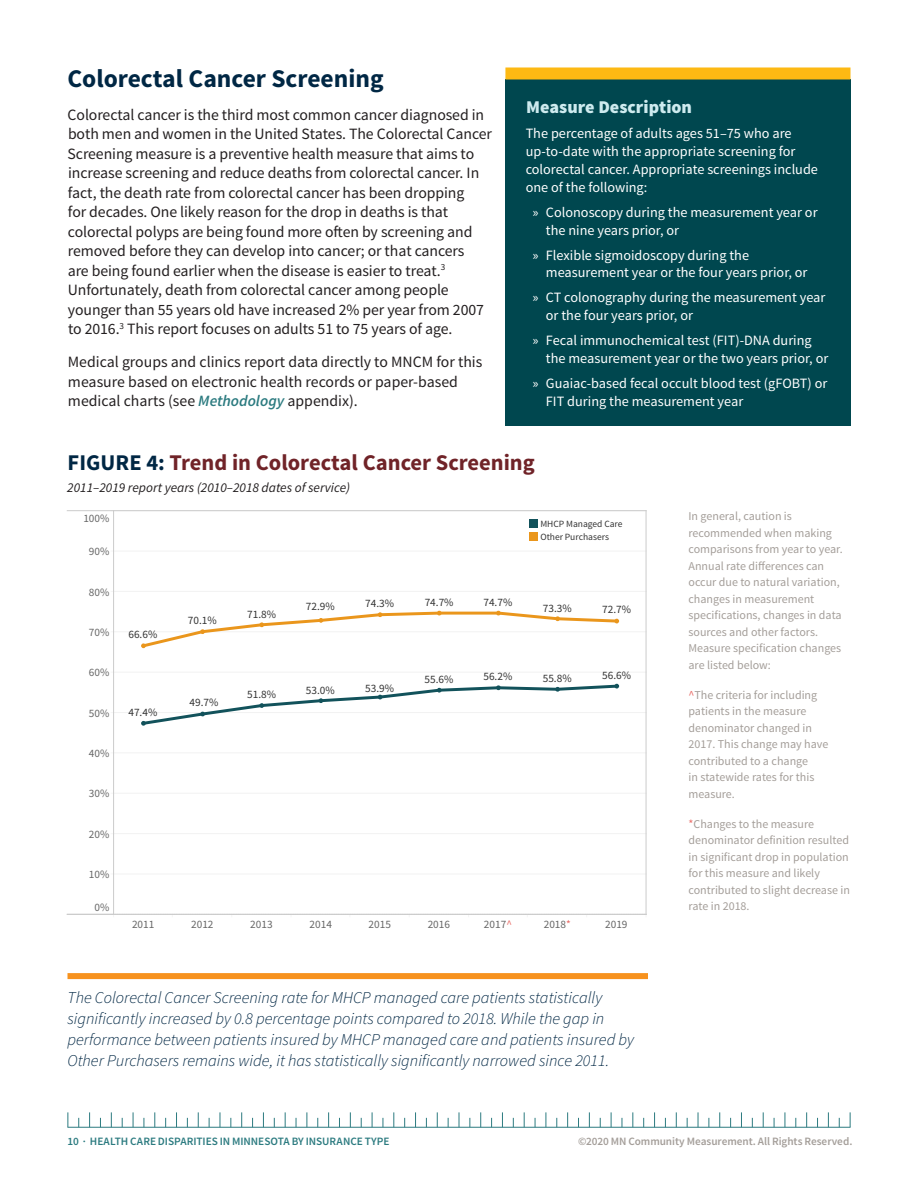
<style>
.page{position:relative;width:918px;height:1188px;background:#fff}
.page>*{position:absolute;margin:0;border:0;box-sizing:border-box;transform-origin:0 0}
.Header_1{font:700 25.5px "Source Sans Pro";color:#002744}
.Graph_or_Table_Title{font:700 22.5px "Source Sans Pro";color:#702328}
.Sidebar_Subhead{font:900 18px "Source Sans Pro";color:#ceebef}
.Graph_notes{font:italic 300 16.5px/21px "Source Sans Pro";color:#002744}
.t1{font:15.75px/19.5px "Source Sans Pro";letter-spacing:-.005em;color:#231f20}
.Sidebar_List_-_white{font:14.25px/18px "Source Sans Pro";color:#fff}
.Graph_details{font:italic 13.5px "Source Sans Pro";color:#231f20}
.t2{font:12px/16.5px "Source Sans Pro";color:#a49e99}
.t3{font:11.25px "Source Sans Pro";color:#333}
.t4{font:11.25px "Source Sans Pro";color:#666}
.t5{font:600 11.25px "Source Sans Pro";letter-spacing:-.005em;color:#2c7b80}
.t6{font:600 11.25px "Source Sans Pro";letter-spacing:-.005em;color:#a49e99}
.t7{font:9.45px/12.5px "Source Sans Pro";color:#333}
.s1{font-weight:600;font-style:italic;color:#2c7b80}
.s2{color:#002744}
.s3{color:#e96d68}
</style>
<div class="page">
<hr style="left:68px;top:1127px;width:782px;height:1px;background:#2c7b80">
<svg style="left:850px;top:1112px;width:1px;height:15px"></svg>
<svg style="left:828px;top:1112px;width:1px;height:15px"></svg>
<svg style="left:806px;top:1112px;width:1px;height:15px"></svg>
<svg style="left:785px;top:1112px;width:1px;height:15px"></svg>
<svg style="left:763px;top:1112px;width:1px;height:15px"></svg>
<svg style="left:741px;top:1112px;width:1px;height:15px"></svg>
<svg style="left:719px;top:1112px;width:1px;height:15px"></svg>
<svg style="left:698px;top:1112px;width:1px;height:15px"></svg>
<svg style="left:676px;top:1112px;width:1px;height:15px"></svg>
<svg style="left:654px;top:1112px;width:1px;height:15px"></svg>
<svg style="left:632px;top:1112px;width:1px;height:15px"></svg>
<svg style="left:611px;top:1112px;width:1px;height:15px"></svg>
<svg style="left:589px;top:1112px;width:1px;height:15px"></svg>
<svg style="left:567px;top:1112px;width:1px;height:15px"></svg>
<svg style="left:546px;top:1112px;width:1px;height:15px"></svg>
<svg style="left:524px;top:1112px;width:1px;height:15px"></svg>
<svg style="left:502px;top:1112px;width:1px;height:15px"></svg>
<svg style="left:480px;top:1112px;width:1px;height:15px"></svg>
<svg style="left:459px;top:1112px;width:1px;height:15px"></svg>
<svg style="left:437px;top:1112px;width:1px;height:15px"></svg>
<svg style="left:415px;top:1112px;width:1px;height:15px"></svg>
<svg style="left:393px;top:1112px;width:1px;height:15px"></svg>
<svg style="left:372px;top:1112px;width:1px;height:15px"></svg>
<svg style="left:350px;top:1112px;width:1px;height:15px"></svg>
<svg style="left:328px;top:1112px;width:1px;height:15px"></svg>
<svg style="left:307px;top:1112px;width:1px;height:15px"></svg>
<svg style="left:285px;top:1112px;width:1px;height:15px"></svg>
<svg style="left:263px;top:1112px;width:1px;height:15px"></svg>
<svg style="left:241px;top:1112px;width:1px;height:15px"></svg>
<svg style="left:220px;top:1112px;width:1px;height:15px"></svg>
<svg style="left:198px;top:1112px;width:1px;height:15px"></svg>
<svg style="left:176px;top:1112px;width:1px;height:15px"></svg>
<svg style="left:154px;top:1112px;width:1px;height:15px"></svg>
<svg style="left:133px;top:1112px;width:1px;height:15px"></svg>
<svg style="left:111px;top:1112px;width:1px;height:15px"></svg>
<svg style="left:89px;top:1112px;width:1px;height:15px"></svg>
<svg style="left:68px;top:1112px;width:1px;height:15px"></svg>
<div style="left:505px;top:80px;width:345px;height:346px;background:#00474f"></div>
<div style="left:505px;top:68px;width:345px;height:12px;background:#fdb913"></div>
<hr style="left:67px;top:510px;width:47px;height:1px;background:#cbcbcb">
<hr style="left:67px;top:914px;width:47px;height:1px;background:#cbcbcb">
<hr style="left:114px;top:874px;width:532px;height:1px;background:#f2f2f2">
<hr style="left:114px;top:833px;width:532px;height:1px;background:#f2f2f2">
<hr style="left:114px;top:793px;width:532px;height:1px;background:#f2f2f2">
<hr style="left:114px;top:753px;width:532px;height:1px;background:#f2f2f2">
<hr style="left:114px;top:712px;width:532px;height:1px;background:#f2f2f2">
<hr style="left:114px;top:672px;width:532px;height:1px;background:#f2f2f2">
<hr style="left:114px;top:631px;width:532px;height:1px;background:#f2f2f2">
<hr style="left:114px;top:591px;width:532px;height:1px;background:#f2f2f2">
<hr style="left:114px;top:551px;width:532px;height:1px;background:#f2f2f2">
<svg style="left:141px;top:683px;width:479px;height:43px"></svg>
<svg style="left:141px;top:610px;width:479px;height:39px"></svg>
<hr style="left:114px;top:511px;width:1px;height:403px;background:#cbcbcb">
<hr style="left:646px;top:511px;width:1px;height:403px;background:#cbcbcb">
<hr style="left:114px;top:511px;width:532px;height:1px;background:#cbcbcb">
<hr style="left:114px;top:914px;width:532px;height:1px;background:#cbcbcb">
<div style="left:529px;top:520px;width:8px;height:8px;background:#12525b"></div>
<div style="left:529px;top:532px;width:8px;height:8px;background:#ea961c"></div>
<div style="left:68px;top:973px;width:580px;height:6px;background:#f7921e"></div>
<p class="Header_1" style="left:67px;top:62px;width:318px">Colorectal Cancer Screening</p>
<p class="t1" style="left:68px;top:105px;width:426px">Colorectal cancer is the third most common cancer diagnosed in both men and women in the United States. The Colorectal Cancer Screening measure is a preventive health measure that aims to increase screening and reduce deaths from colorectal cancer. In fact, the death rate from colorectal cancer has been dropping<br>for decades. One likely reason for the drop in deaths is that colorectal polyps are being found more often by screening and removed before they can develop into cancer; or that cancers<br>are being found earlier when the disease is easier to treat.<sup>3<br></sup>Unfortunately, death from colorectal cancer among people younger than 55 years old have increased 2% per year from 2007 to 2016.<sup>3</sup> This report focuses on adults 51 to 75 years of age.</p>
<p class="t1" style="left:68px;top:352px;width:416px">Medical groups and clinics report data directly to MNCM for this measure based on electronic health records or paper-based medical charts (see <span class="s1">Methodology</span> appendix).</p>
<p class="Sidebar_Subhead" style="left:526px;top:96px;width:167px">Measure Description</p>
<p class="Sidebar_List_-_white" style="left:526px;top:125px;width:294px">The percentage of adults ages 51–75 who are up-to-date with the appropriate screening for colorectal cancer. Appropriate screenings include one of the following:</p>
<p class="Sidebar_List_-_white" style="left:546px;top:203px;width:273px;text-indent:-13px">» Colonoscopy during the measurement year or the nine years prior, or</p>
<p class="Sidebar_List_-_white" style="left:546px;top:246px;width:263px;text-indent:-13px">» Flexible sigmoidoscopy during the measurement year or the four years prior, or</p>
<p class="Sidebar_List_-_white" style="left:546px;top:289px;width:281px;text-indent:-13px">» CT colonography during the measurement year or the four years prior, or</p>
<p class="Sidebar_List_-_white" style="left:546px;top:332px;width:284px;text-indent:-13px">» Fecal immunochemical test (FIT)-DNA during the measurement year or the two years prior, or</p>
<p class="Sidebar_List_-_white" style="left:546px;top:374px;width:283px;text-indent:-13px">» Guaiac-based fecal occult blood test (gFOBT) or<br>FIT during the measurement year</p>
<p class="Graph_or_Table_Title" style="left:68px;top:448px;width:469px"><span class="s2">FIGURE 4:</span> Trend in Colorectal Cancer Screening</p>
<p class="Graph_details" style="left:67px;top:479px;width:284px">2011–2019 report years (2010–2018 dates of service)</p>
<p class="t4" style="left:83px;top:511px;width:28px">100%</p>
<p class="t4" style="left:89px;top:544px;width:22px">90%</p>
<p class="t4" style="left:89px;top:585px;width:22px">80%</p>
<p class="t4" style="left:89px;top:625px;width:22px">70%</p>
<p class="t4" style="left:89px;top:666px;width:22px">60%</p>
<p class="t4" style="left:89px;top:706px;width:22px">50%</p>
<p class="t4" style="left:89px;top:746px;width:22px">40%</p>
<p class="t4" style="left:89px;top:787px;width:22px">30%</p>
<p class="t4" style="left:89px;top:827px;width:22px">20%</p>
<p class="t4" style="left:89px;top:867px;width:22px">10%</p>
<p class="t4" style="left:95px;top:901px;width:16px">0%</p>
<p class="t3" style="left:128px;top:628px;width:30px">66.6%</p>
<p class="t3" style="left:128px;top:705px;width:30px">47.4%</p>
<p class="t3" style="left:188px;top:613px;width:30px">70.1%</p>
<p class="t3" style="left:190px;top:695px;width:30px">49.7%</p>
<p class="t3" style="left:247px;top:607px;width:30px">71.8%</p>
<p class="t3" style="left:247px;top:688px;width:30px">51.8%</p>
<p class="t3" style="left:306px;top:600px;width:30px">72.9%</p>
<p class="t3" style="left:365px;top:597px;width:30px">74.3%</p>
<p class="t3" style="left:306px;top:683px;width:30px">53.0%</p>
<p class="t3" style="left:365px;top:681px;width:30px">53.9%</p>
<p class="t3" style="left:425px;top:595px;width:30px">74.7%</p>
<p class="t3" style="left:483px;top:595px;width:30px">74.7%</p>
<p class="t7" style="left:540px;top:518px;width:84px">MHCP Managed Care<br>Other Purchasers</p>
<p class="t3" style="left:543px;top:601px;width:30px">73.3%</p>
<p class="t3" style="left:602px;top:603px;width:30px">72.7%</p>
<p class="t3" style="left:425px;top:672px;width:30px">55.6%</p>
<p class="t3" style="left:483px;top:670px;width:30px">56.2%</p>
<p class="t3" style="left:543px;top:671px;width:30px">55.8%</p>
<p class="t3" style="left:602px;top:668px;width:30px">56.6%</p>
<p class="t4" style="left:132px;top:917px;width:24px">2011</p>
<p class="t4" style="left:191px;top:917px;width:24px">2012</p>
<p class="t4" style="left:250px;top:917px;width:24px">2013</p>
<p class="t4" style="left:310px;top:917px;width:24px">2014</p>
<p class="t4" style="left:369px;top:917px;width:24px">2015</p>
<p class="t4" style="left:428px;top:917px;width:24px">2016</p>
<p class="t4" style="left:484px;top:917px;width:30px">2017<span class="s3">^</span></p>
<p class="t4" style="left:544px;top:917px;width:29px">2018<span class="s3">*</span></p>
<p class="t4" style="left:605px;top:917px;width:24px">2019</p>
<p class="Graph_notes" style="left:68px;top:987px;width:568px">The Colorectal Cancer Screening rate for MHCP managed care patients statistically significantly increased by 0.8 percentage points compared to 2018. While the gap in performance between patients insured by MHCP managed care and patients insured by Other Purchasers remains wide, it has statistically significantly narrowed since 2011.</p>
<p class="t2" style="left:688px;top:508px;width:156px">In general, caution is recommended when making comparisons from year to year.<br>Annual rate differences can occur due to natural variation, changes in measurement specifications, changes in data sources and other factors.<br>Measure specification changes are listed below:</p>
<p class="t2" style="left:688px;top:686px;width:141px"><span class="s3">^</span>The criteria for including patients in the measure denominator changed in<br>2017. This change may have contributed to a change<br>in statewide rates for this measure.</p>
<p class="t2" style="left:688px;top:815px;width:163px"><span class="s3">*</span>Changes to the measure denominator definition resulted in significant drop in population for this measure and likely contributed to slight decrease in rate in 2018.</p>
<p class="t5" style="left:68px;top:1135px;width:323px">10 · HEALTH CARE DISPARITIES IN MINNESOTA BY INSURANCE TYPE</p>
<p class="t6" style="left:578px;top:1135px;width:276px">©2020 MN Community Measurement. All Rights Reserved.</p>
</div>
